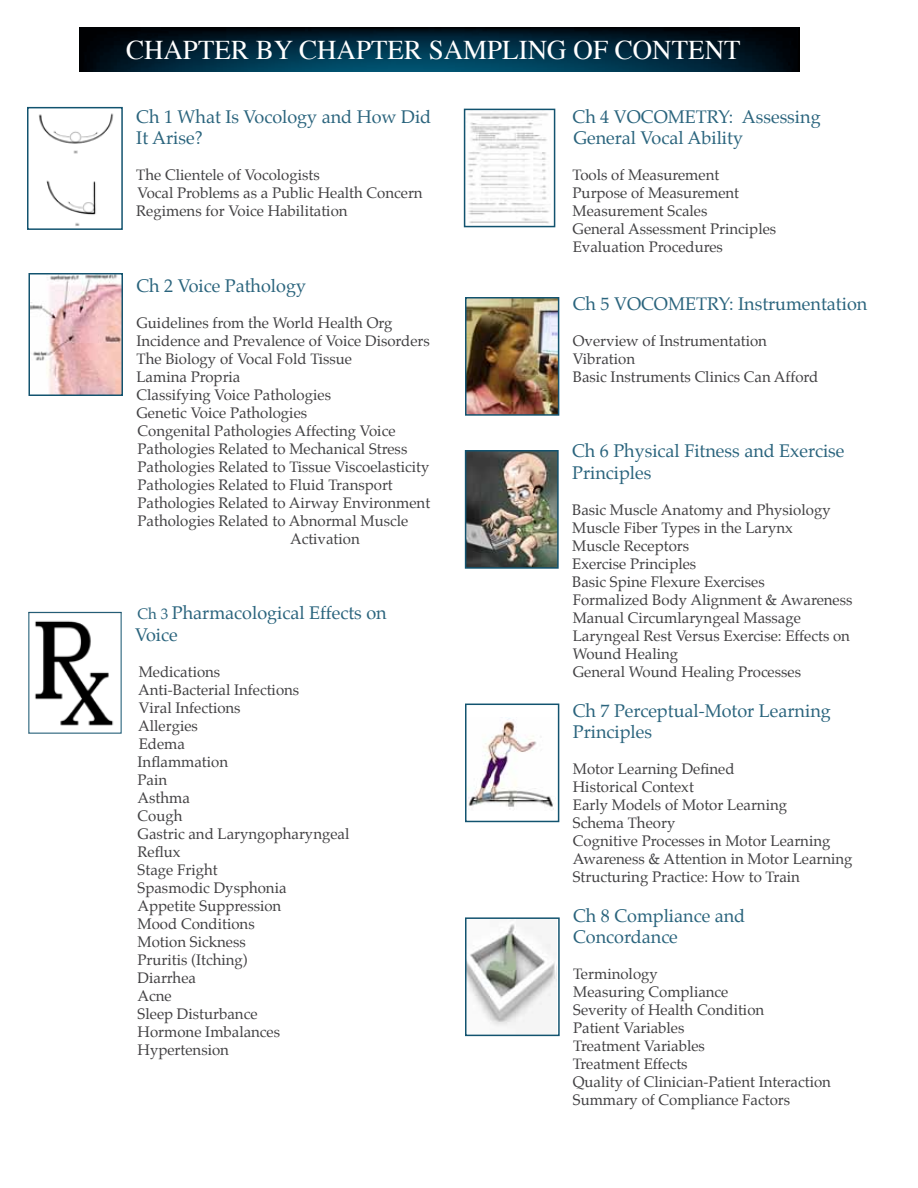
<style>
.page{position:relative;width:918px;height:1188px;background:#fff}
.page>*{position:absolute;margin:0;border:0;box-sizing:border-box;transform-origin:0 0}
.t1{font:27px "Times";color:#fff}
.t2{font:18px/21.6px "Palatino";color:#2a647d}
.t3{font:15px/18px "Palatino";color:#414042}
.s1{font-size:15px}
</style>
<div class="page">
<img style="left:80px;top:27px;width:719px;height:45px">
<img style="left:39px;top:113px;width:75px;height:113px">
<div style="left:27px;top:107px;width:96px;height:123px;border:2px solid #12536f"></div>
<img style="left:31px;top:276px;width:89px;height:117px">
<div style="left:28px;top:273px;width:95px;height:123px;border:2px solid #12536f"></div>
<img style="left:35px;top:620px;width:79px;height:106px">
<img style="left:468px;top:924px;width:89px;height:103px">
<div style="left:465px;top:917px;width:95px;height:119px;border:2px solid #12536f"></div>
<img style="left:468px;top:113px;width:81px;height:110px">
<div style="left:464px;top:109px;width:91px;height:118px;border:2px solid #12536f"></div>
<img style="left:468px;top:300px;width:88px;height:113px">
<div style="left:465px;top:297px;width:94px;height:119px;border:2px solid #12536f"></div>
<img style="left:468px;top:718px;width:86px;height:92px">
<div style="left:465px;top:704px;width:94px;height:118px;border:2px solid #12536f"></div>
<img style="left:468px;top:453px;width:88px;height:113px">
<div style="left:465px;top:450px;width:94px;height:119px;border:2px solid #12536f"></div>
<h1 class="t1" style="left:126px;top:25px;width:616px">CHAPTER BY CHAPTER SAMPLING OF CONTENT</h1>
<p class="t2" style="left:136px;top:105px;width:296px">Ch 1 What Is Vocology and How Did<br>It Arise?</p>
<p class="t3" style="left:136px;top:166px;width:288px">The Clientele of Vocologists<br>Vocal Problems as a Public Health Concern<br>Regimens for Voice Habilitation</p>
<p class="t2" style="left:136px;top:275px;width:171px">Ch 2 Voice Pathology</p>
<p class="t3" style="left:136px;top:314px;width:258px">Guidelines from the World Health Org</p>
<p class="t3" style="left:136px;top:332px;width:295px">Incidence and Prevalence of Voice Disorders</p>
<p class="t3" style="left:136px;top:350px;width:217px">The Biology of Vocal Fold Tissue</p>
<p class="t3" style="left:136px;top:368px;width:105px">Lamina Propria</p>
<p class="t3" style="left:136px;top:386px;width:196px">Classifying Voice Pathologies</p>
<p class="t3" style="left:136px;top:404px;width:172px">Genetic Voice Pathologies</p>
<p class="t3" style="left:138px;top:422px;width:259px">Congenital Pathologies Affecting Voice</p>
<p class="t3" style="left:138px;top:440px;width:271px">Pathologies Related to Mechanical Stress</p>
<p class="t3" style="left:138px;top:458px;width:293px">Pathologies Related to Tissue Viscoelasticity</p>
<p class="t3" style="left:138px;top:476px;width:257px">Pathologies Related to Fluid Transport</p>
<p class="t3" style="left:138px;top:494px;width:294px">Pathologies Related to Airway Environment</p>
<p class="t3" style="left:138px;top:512px;width:272px">Pathologies Related to Abnormal Muscle</p>
<p class="t3" style="left:290px;top:530px;width:71px">Activation</p>
<p class="t2" style="left:135px;top:602px;width:253px"><span class="s1">Ch 3</span> Pharmacological Effects on<br>Voice</p>
<p class="t3" style="left:138px;top:663px;width:213px">Medications<br>Anti-Bacterial Infections<br>Viral Infections<br>Allergies<br>Edema<br>Inflammation<br>Pain<br>Asthma<br>Cough<br>Gastric and Laryngopharyngeal<br>Reflux<br>Stage Fright<br>Spasmodic Dysphonia<br>Appetite Suppression<br>Mood Conditions<br>Motion Sickness<br>Pruritis (Itching)<br>Diarrhea<br>Acne<br>Sleep Disturbance<br>Hormone Imbalances<br>Hypertension</p>
<p class="t2" style="left:573px;top:105px;width:250px">Ch 4 VOCOMETRY: Assessing<br>General Vocal Ability</p>
<p class="t3" style="left:573px;top:166px;width:205px">Tools of Measurement<br>Purpose of Measurement<br>Measurement Scales<br>General Assessment Principles<br>Evaluation Procedures</p>
<p class="t2" style="left:573px;top:293px;width:296px">Ch 5 VOCOMETRY: Instrumentation</p>
<p class="t3" style="left:573px;top:332px;width:247px">Overview of Instrumentation<br>Vibration<br>Basic Instruments Clinics Can Afford</p>
<p class="t2" style="left:572px;top:440px;width:274px">Ch 6 Physical Fitness and Exercise<br>Principles</p>
<p class="t3" style="left:572px;top:501px;width:282px">Basic Muscle Anatomy and Physiology<br>Muscle Fiber Types in the Larynx<br>Muscle Receptors<br>Exercise Principles<br>Basic Spine Flexure Exercises<br>Formalized Body Alignment &amp; Awareness<br>Manual Circumlaryngeal Massage<br>Laryngeal Rest Versus Exercise: Effects on<br>Wound Healing<br>General Wound Healing Processes</p>
<p class="t2" style="left:573px;top:699px;width:259px">Ch 7 Perceptual-Motor Learning<br>Principles</p>
<p class="t3" style="left:573px;top:760px;width:281px">Motor Learning Defined<br>Historical Context<br>Early Models of Motor Learning<br>Schema Theory<br>Cognitive Processes in Motor Learning<br>Awareness &amp; Attention in Motor Learning<br>Structuring Practice: How to Train</p>
<p class="t2" style="left:573px;top:905px;width:174px">Ch 8 Compliance and<br>Concordance</p>
<p class="t3" style="left:573px;top:965px;width:260px">Terminology<br>Measuring Compliance<br>Severity of Health Condition<br>Patient Variables<br>Treatment Variables<br>Treatment Effects<br>Quality of Clinician-Patient Interaction<br>Summary of Compliance Factors</p>
</div>
